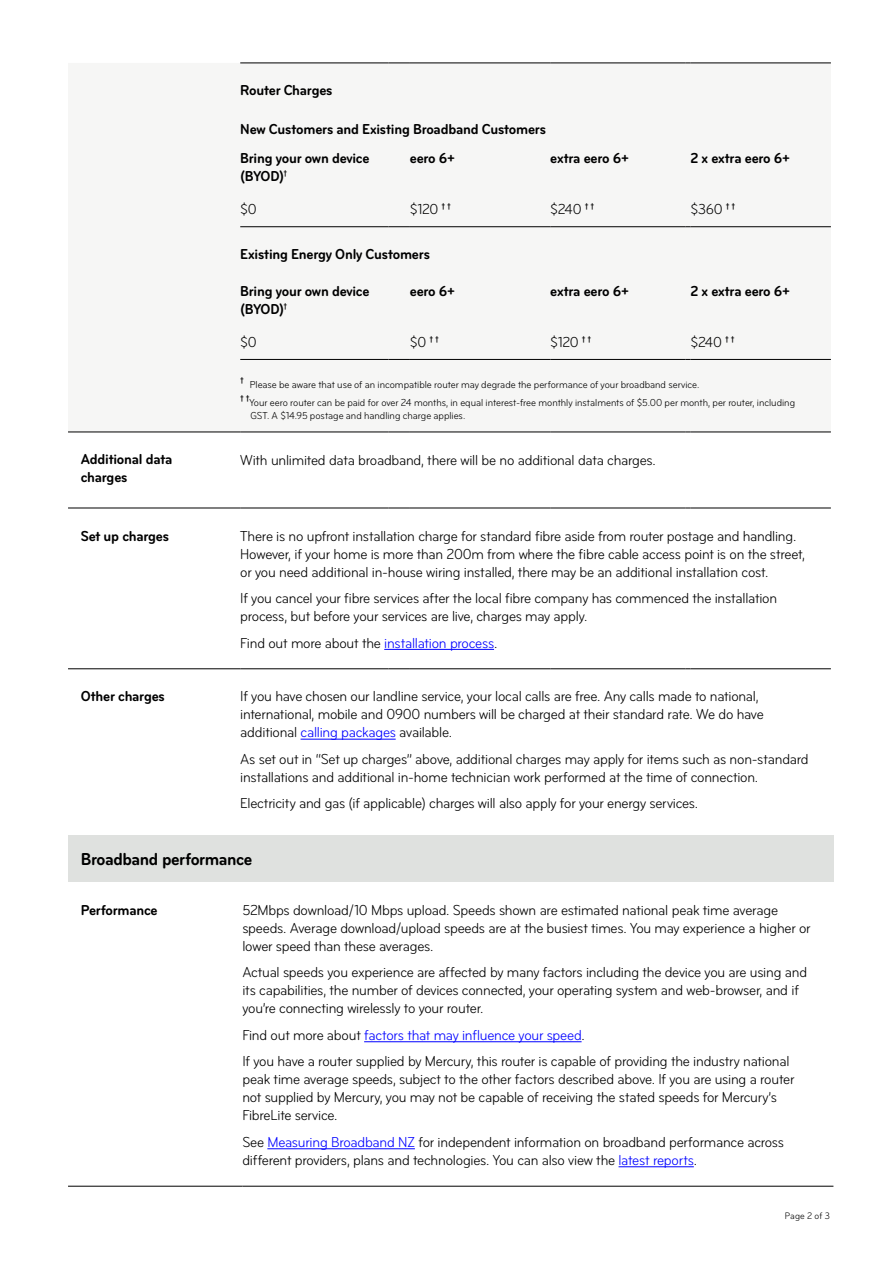
<style>
.page{position:relative;width:893px;height:1263px;background:#fff}
.page>*{position:absolute;margin:0;border:0;box-sizing:border-box;transform-origin:0 0}
.t1{font:700 18px "Bryant Condensed";letter-spacing:-.025em;color:#000}
.t2{font:15px/18px "Bryant Condensed";letter-spacing:-.015em;color:#000}
.t3{font:700 15px/18px "Bryant Condensed";letter-spacing:-.015em;color:#000}
.t4{font:10.5px/13.5px "Bryant Condensed";color:#000}
.t5{font:9.75px "Bryant Condensed";letter-spacing:.01em;color:#000}
.t6{font:700 8.7px "Bryant Condensed";color:#000}
.s1{color:#00f}
</style>
<div class="page">
<div style="left:68px;top:227px;width:763px;height:205px;background:#f6f6f5"></div>
<hr style="left:68px;top:508px;width:172px;height:1px;background:#000">
<hr style="left:240px;top:508px;width:149px;height:1px;background:#000">
<svg style="left:389px;top:508px;width:21px;height:1px"></svg>
<hr style="left:410px;top:508px;width:140px;height:1px;background:#000">
<hr style="left:550px;top:508px;width:136px;height:1px;background:#000">
<hr style="left:691px;top:508px;width:140px;height:1px;background:#000">
<hr style="left:68px;top:668px;width:172px;height:1px;background:#000">
<hr style="left:240px;top:668px;width:149px;height:1px;background:#000">
<svg style="left:389px;top:668px;width:21px;height:1px"></svg>
<hr style="left:410px;top:668px;width:140px;height:1px;background:#000">
<hr style="left:550px;top:668px;width:136px;height:1px;background:#000">
<hr style="left:691px;top:668px;width:140px;height:1px;background:#000">
<hr style="left:240px;top:226px;width:149px;height:1px;background:#000">
<svg style="left:389px;top:226px;width:21px;height:1px"></svg>
<hr style="left:410px;top:226px;width:140px;height:1px;background:#000">
<hr style="left:550px;top:226px;width:136px;height:1px;background:#000">
<hr style="left:691px;top:226px;width:140px;height:1px;background:#000">
<hr style="left:240px;top:359px;width:149px;height:1px;background:#000">
<svg style="left:389px;top:359px;width:21px;height:1px"></svg>
<hr style="left:410px;top:359px;width:140px;height:1px;background:#000">
<hr style="left:550px;top:359px;width:136px;height:1px;background:#000">
<hr style="left:691px;top:359px;width:140px;height:1px;background:#000">
<hr style="left:68px;top:432px;width:172px;height:1px;background:#000">
<hr style="left:240px;top:432px;width:149px;height:1px;background:#000">
<svg style="left:389px;top:432px;width:21px;height:1px"></svg>
<hr style="left:410px;top:432px;width:140px;height:1px;background:#000">
<hr style="left:550px;top:432px;width:136px;height:1px;background:#000">
<hr style="left:691px;top:432px;width:140px;height:1px;background:#000">
<hr style="left:240px;top:63px;width:149px;height:1px;background:#000">
<svg style="left:389px;top:63px;width:21px;height:1px"></svg>
<hr style="left:410px;top:63px;width:140px;height:1px;background:#000">
<hr style="left:550px;top:63px;width:136px;height:1px;background:#000">
<hr style="left:691px;top:63px;width:140px;height:1px;background:#000">
<hr style="left:384px;top:649px;width:110px;height:1px;background:#00f">
<hr style="left:301px;top:739px;width:95px;height:1px;background:#00f">
<div style="left:68px;top:835px;width:765px;height:47px;background:#dfe1df"></div>
<hr style="left:68px;top:1186px;width:174px;height:1px;background:#000">
<hr style="left:242px;top:1186px;width:591px;height:1px;background:#000">
<hr style="left:364px;top:1041px;width:218px;height:1px;background:#00f">
<hr style="left:267px;top:1148px;width:148px;height:1px;background:#00f">
<hr style="left:619px;top:1166px;width:75px;height:1px;background:#00f">
<p class="t3" style="left:240px;top:81px;width:94px">Router Charges</p>
<p class="t3" style="left:240px;top:114px;width:307px;line-height:29.7px">New Customers and Existing Broadband Customers<br>Bring your own device</p>
<p class="t3" style="left:240px;top:168px;width:49px">(BYOD)<sup>†</sup></p>
<p class="t3" style="left:410px;top:150px;width:47px">eero 6+</p>
<p class="t3" style="left:550px;top:150px;width:81px">extra eero 6+</p>
<p class="t3" style="left:691px;top:150px;width:101px">2 x extra eero 6+</p>
<p class="t2" style="left:240px;top:200px;width:18px">$0</p>
<p class="t2" style="left:410px;top:200px;width:43px">$120 <sup>†</sup> <sup>†</sup></p>
<p class="t2" style="left:550px;top:200px;width:46px">$240 <sup>†</sup> <sup>†</sup></p>
<p class="t2" style="left:691px;top:200px;width:46px">$360 <sup>†</sup> <sup>†</sup></p>
<p class="t3" style="left:240px;top:245px;width:191px">Existing Energy Only Customers</p>
<p class="t3" style="left:240px;top:282px;width:131px">Bring your own device (BYOD)<sup>†</sup></p>
<p class="t3" style="left:410px;top:282px;width:47px">eero 6+</p>
<p class="t3" style="left:550px;top:282px;width:81px">extra eero 6+</p>
<p class="t3" style="left:691px;top:282px;width:101px">2 x extra eero 6+</p>
<p class="t2" style="left:240px;top:333px;width:18px">$0</p>
<p class="t2" style="left:410px;top:333px;width:31px">$0 <sup>†</sup> <sup>†</sup></p>
<p class="t2" style="left:550px;top:333px;width:43px">$120 <sup>†</sup> <sup>†</sup></p>
<p class="t2" style="left:691px;top:333px;width:46px">$240 <sup>†</sup> <sup>†</sup></p>
<p class="t6" style="left:240px;top:374px;width:5px">†</p>
<p class="t4" style="left:250px;top:378px;width:451px">Please be aware that use of an incompatible router may degrade the performance of your broadband service.</p>
<p class="t6" style="left:240px;top:392px;width:11px">† †</p>
<p class="t4" style="left:249px;top:396px;width:547px">Your eero router can be paid for over 24 months, in equal interest-free monthly instalments of $5.00 per month, per router, including<br>GST. A $14.95 postage and handling charge applies.</p>
<p class="t3" style="left:81px;top:450px;width:93px">Additional data charges</p>
<p class="t2" style="left:240px;top:451px;width:417px">With unlimited data broadband, there will be no additional data charges.</p>
<p class="t3" style="left:81px;top:527px;width:90px">Set up charges</p>
<p class="t2" style="left:240px;top:527px;width:566px">There is no upfront installation charge for standard fibre aside from router postage and handling.<br>However, if your home is more than 200m from where the fibre cable access point is on the street, or you need additional in-house wiring installed, there may be an additional installation cost.</p>
<p class="t2" style="left:240px;top:589px;width:538px">If you cancel your fibre services after the local fibre company has commenced the installation process, but before your services are live, charges may apply.</p>
<p class="t2" style="left:240px;top:634px;width:259px">Find out more about the <span class="s1">installation process</span>.</p>
<p class="t3" style="left:81px;top:687px;width:86px">Other charges</p>
<p class="t2" style="left:240px;top:688px;width:525px">If you have chosen our landline service, your local calls are free. Any calls made to national, international, mobile and 0900 numbers will be charged at their standard rate. We do have additional <span class="s1">calling packages</span> available.</p>
<p class="t2" style="left:240px;top:750px;width:570px">As set out in “Set up charges” above, additional charges may apply for items such as non-standard installations and additional in-home technician work performed at the time of connection.</p>
<p class="t2" style="left:240px;top:795px;width:460px">Electricity and gas (if applicable) charges will also apply for your energy services.</p>
<p class="t1" style="left:81px;top:848px;width:173px">Broadband performance</p>
<p class="t3" style="left:81px;top:901px;width:78px">Performance</p>
<p class="t2" style="left:242px;top:901px;width:570px">52Mbps download/10 Mbps upload. Speeds shown are estimated national peak time average speeds. Average download/upload speeds are at the busiest times. You may experience a higher or lower speed than these averages.</p>
<p class="t2" style="left:242px;top:964px;width:566px">Actual speeds you experience are affected by many factors including the device you are using and its capabilities, the number of devices connected, your operating system and web-browser, and if you’re connecting wirelessly to your router.</p>
<p class="t2" style="left:242px;top:1022px;width:549px;line-height:26.5px">Find out more about <span class="s1">factors that may influence your speed</span>.<br>If you have a router supplied by Mercury, this router is capable of providing the industry national</p>
<p class="t2" style="left:242px;top:1071px;width:554px">peak time average speeds, subject to the other factors described above. If you are using a router not supplied by Mercury, you may not be capable of receiving the stated speeds for Mercury’s<br>FibreLite service.</p>
<p class="t2" style="left:242px;top:1133px;width:543px">See <span class="s1">Measuring Broadband NZ</span> for independent information on broadband performance across different providers, plans and technologies. You can also view the <span class="s1">latest reports</span>.</p>
<p class="t5" style="left:785px;top:1210px;width:46px">Page 2 of 3</p>
</div>
